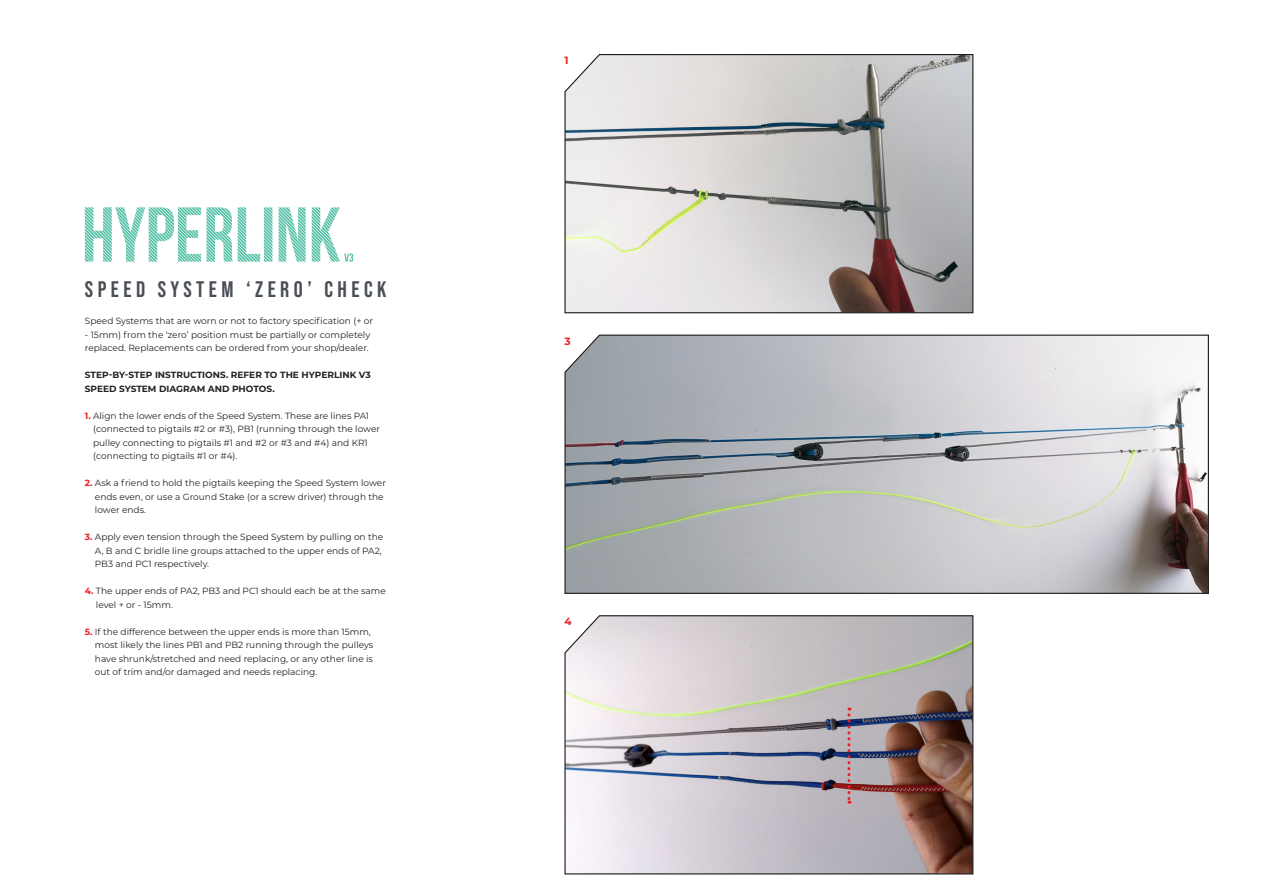
<style>
.page{position:relative;width:1263px;height:893px;background:#fff}
.page>*{position:absolute;margin:0;border:0;box-sizing:border-box;transform-origin:0 0}
.t1{font:700 22.5px "Bebas Neue Pro";letter-spacing:.2em;color:#4a4f55}
.t2{font:700 10.5px "Montserrat";color:#ec2123}
.t3{font:9px/13.5px "Montserrat";color:#231f20}
.t4{font:700 9px/13.5px "Montserrat";color:#231f20}
.s1{font-weight:700;color:#ee1d23}
</style>
<div class="page">
<svg style="left:564px;top:54px;width:410px;height:260px;background:#c6c3c3"></svg>
<svg style="left:564px;top:334px;width:645px;height:260px;background:#b9babd"></svg>
<svg style="left:564px;top:615px;width:410px;height:260px;background:#bcb3b6"></svg>
<svg style="left:847px;top:708px;width:3px;height:96px"></svg>
<svg style="left:85px;top:207px;width:268px;height:55px"></svg>
<h1 class="t1" style="left:85px;top:277px;width:303px">SPEED SYSTEM ‘ZERO’ CHECK</h1>
<p class="t3" style="left:85px;top:314px;width:290px">Speed Systems that are worn or not to factory specification (+ or</p>
<p class="t3" style="left:85px;top:328px;width:287px">- 15mm) from the ‘zero’ position must be partially or completely replaced. Replacements can be ordered from your shop/dealer.</p>
<p class="t4" style="left:85px;top:368px;width:288px">STEP-BY-STEP INSTRUCTIONS. REFER TO THE HYPERLINK V3<br>SPEED SYSTEM DIAGRAM AND PHOTOS.</p>
<p class="t3" style="left:93px;top:409px;width:288px;text-indent:-8px"><span class="s1">1.</span> Align the lower ends of the Speed System. These are lines PA1 (connected to pigtails #2 or #3), PB1 (running through the lower pulley connecting to pigtails #1 and #2 or #3 and #4) and KR1 (connecting to pigtails #1 or #4).</p>
<p class="t3" style="left:95px;top:476px;width:292px;text-indent:-10px"><span class="s1">2.</span> Ask a friend to hold the pigtails keeping the Speed System lower ends even, or use a Ground Stake (or a screw driver) through the lower ends.</p>
<p class="t3" style="left:95px;top:530px;width:290px;text-indent:-10px"><span class="s1">3.</span> Apply even tension through the Speed System by pulling on the<br>A, B and C bridle line groups attached to the upper ends of PA2,<br>PB3 and PC1 respectively.</p>
<p class="t3" style="left:96px;top:584px;width:291px;text-indent:-11px"><span class="s1">4.</span> The upper ends of PA2, PB3 and PC1 should each be at the same level + or - 15mm.</p>
<p class="t3" style="left:95px;top:625px;width:280px;text-indent:-10px"><span class="s1">5.</span> If the difference between the upper ends is more than 15mm, most likely the lines PB1 and PB2 running through the pulleys have shrunk/stretched and need replacing, or any other line is out of trim and/or damaged and needs replacing.</p>
<p class="t2" style="left:564px;top:53px;width:6px">1</p>
<p class="t2" style="left:564px;top:333px;width:8px">3</p>
<p class="t2" style="left:564px;top:614px;width:9px">4</p>
</div>
